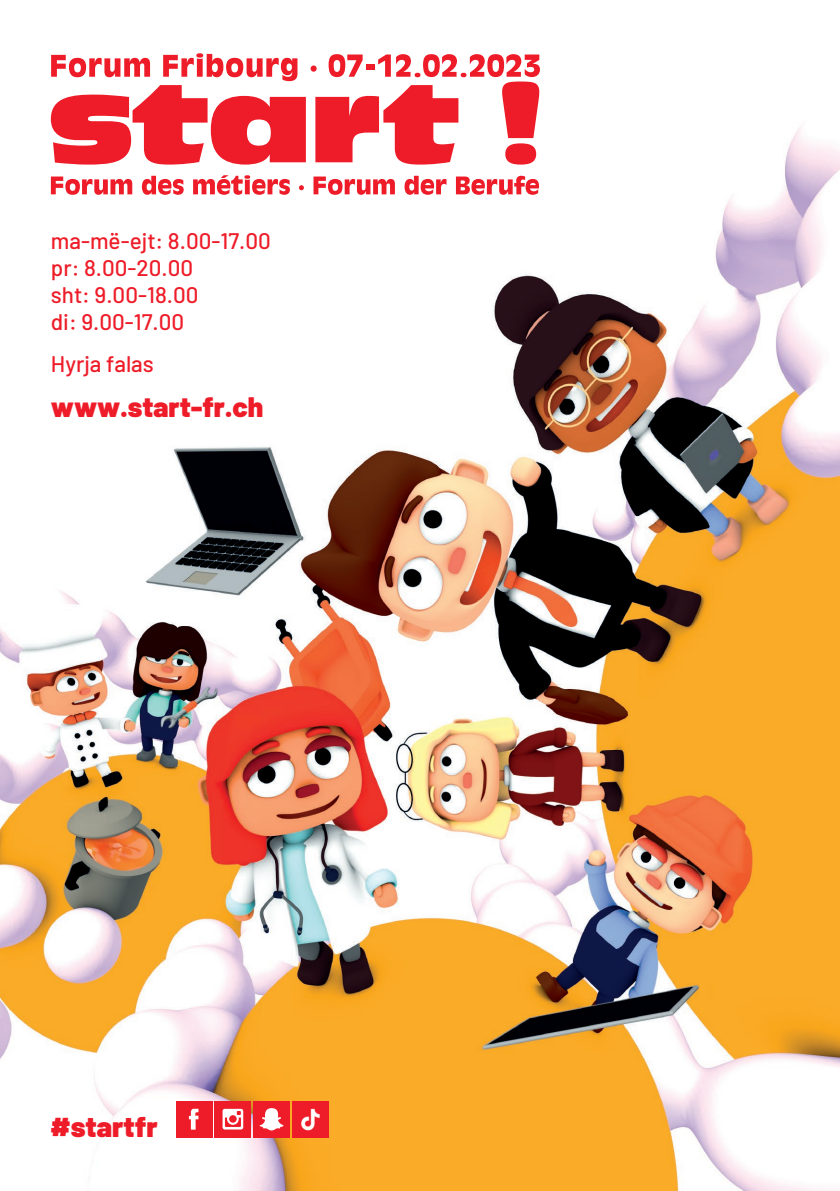
<style>
.page{position:relative;width:840px;height:1191px;background:#fff}
.page>*{position:absolute;margin:0;border:0;box-sizing:border-box;transform-origin:0 0}
.t1{font:900 28.6px "Barlow";color:#ee1c28}
.t2{font:900 28px "Barlow";color:#ee1c28}
.t3{font:500 22.4px/27px "Barlow";color:#ee1c28}
</style>
<div class="page">
<img style="left:0;top:54px;width:839px;height:1137px">
<div style="left:214px;top:1101px;width:37px;height:36px;background:#ee1c28"></div>
<svg style="left:222px;top:1108px;width:21px;height:21px"></svg>
<svg style="left:227px;top:1113px;width:12px;height:11px"></svg>
<div style="left:229px;top:1115px;width:7px;height:7px;background:#ee1c28;border-radius:50%"></div>
<div style="left:176px;top:1101px;width:36px;height:36px;background:#ee1c28"></div>
<svg style="left:189px;top:1108px;width:9px;height:21px"></svg>
<div style="left:253px;top:1101px;width:37px;height:36px;background:#ee1c28"></div>
<svg style="left:259px;top:1108px;width:24px;height:23px"></svg>
<svg style="left:51px;top:176px;width:81px;height:19px"></svg>
<svg style="left:142px;top:176px;width:41px;height:19px"></svg>
<svg style="left:193px;top:175px;width:97px;height:20px"></svg>
<svg style="left:299px;top:185px;width:5px;height:5px"></svg>
<svg style="left:313px;top:176px;width:81px;height:19px"></svg>
<svg style="left:404px;top:176px;width:42px;height:19px"></svg>
<svg style="left:455px;top:176px;width:83px;height:19px"></svg>
<svg style="left:51px;top:53px;width:255px;height:112px"></svg>
<div style="left:310px;top:65px;width:6px;height:7px;background:#ee1c28;border-radius:50%"></div>
<svg style="left:315px;top:54px;width:224px;height:111px"></svg>
<div style="left:292px;top:1101px;width:36px;height:36px;background:#ee1c28"></div>
<img style="left:301px;top:1108px;width:19px;height:23px">
<p class="t3" style="left:51px;top:226px;width:221px">ma-më-ejt: 8.00-17.00 pr: 8.00-20.00<br>sht: 9.00-18.00<br>di: 9.00-17.00</p>
<p class="t3" style="left:51px;top:349px;width:104px">Hyrja falas</p>
<p class="t2" style="left:51px;top:386px;width:214px">www.start-fr.ch</p>
<p class="t1" style="left:51px;top:1105px;width:108px">#startfr</p>
</div>
